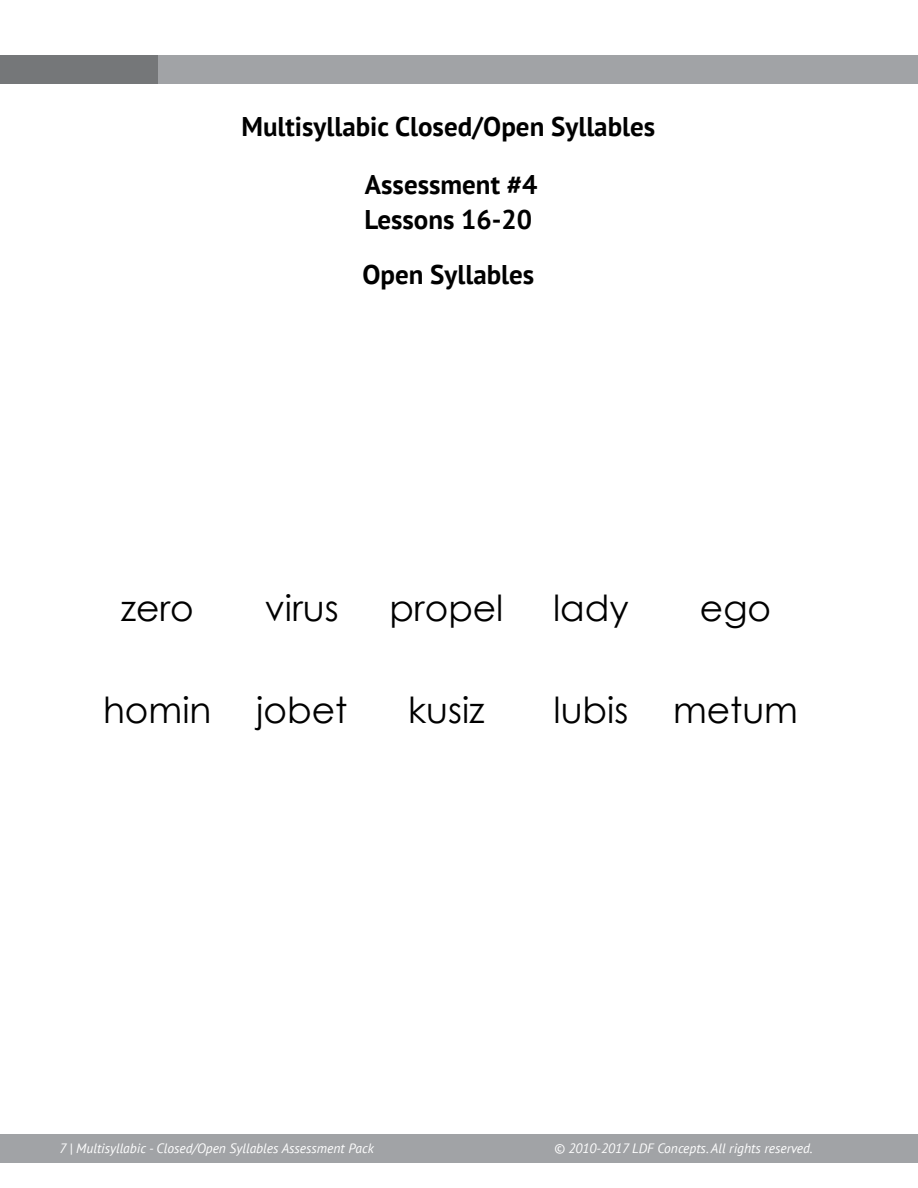
<style>
.page{position:relative;width:918px;height:1188px;background:#fff}
.page>*{position:absolute;margin:0;border:0;box-sizing:border-box;transform-origin:0 0}
.t1{font:36px "Century Gothic";color:#000}
.t2{font:700 27px/57.9px "PT Sans";color:#000;text-align:center}
.t3{font:italic 13.5px "PT Sans";color:#fff}
</style>
<div class="page">
<div style="left:0;top:1134px;width:918px;height:29px;background:#a1a3a6"></div>
<div style="left:0;top:55px;width:918px;height:29px;background:#a1a3a6"></div>
<div style="left:0;top:55px;width:157px;height:29px;background:#757779"></div>
<h2 class="t2" style="left:242px;top:98px;width:415px">Multisyllabic Closed/Open Syllables<br>Assessment #4</h2>
<h2 class="t2" style="left:362px;top:191px;width:173px;line-height:55.5px;text-align:left">Lessons 16-20<br>Open Syllables</h2>
<h1 class="t1" style="left:121px;top:583px;width:75px">zero</h1>
<h1 class="t1" style="left:265px;top:583px;width:75px">virus</h1>
<h1 class="t1" style="left:389px;top:583px;width:116px">propel</h1>
<h1 class="t1" style="left:553px;top:583px;width:77px">lady</h1>
<h1 class="t1" style="left:700px;top:583px;width:73px">ego</h1>
<h1 class="t1" style="left:103px;top:685px;width:246px">homin jobet</h1>
<h1 class="t1" style="left:408px;top:685px;width:78px">kusiz</h1>
<h1 class="t1" style="left:554px;top:685px;width:246px">lubis metum</h1>
<p class="t3" style="left:60px;top:1140px;width:316px">7 | Multisyllabic - Closed/Open Syllables Assessment Pack</p>
<p class="t3" style="left:554px;top:1140px;width:260px">© 2010-2017 LDF Concepts. All rights reserved.</p>
</div>
